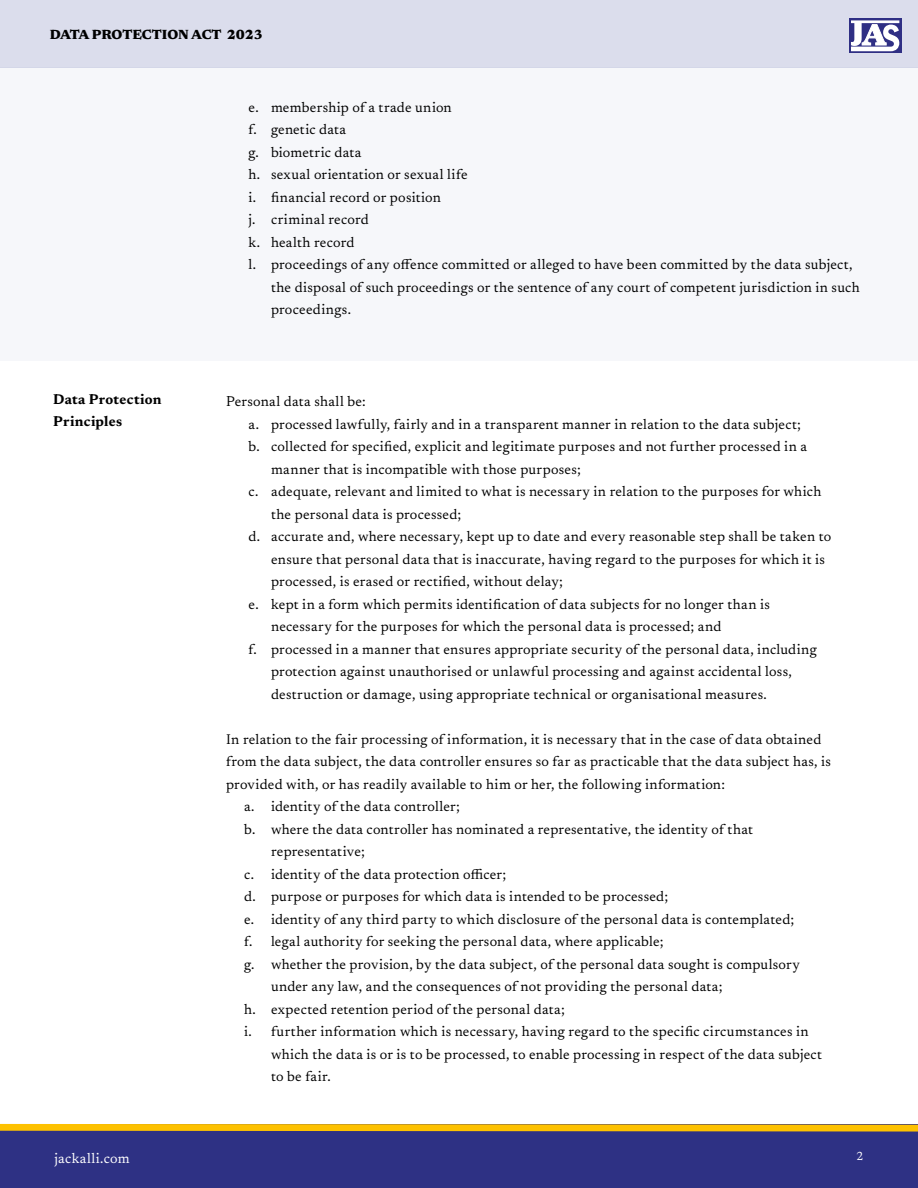
<style>
.page{position:relative;width:918px;height:1188px;background:#fff}
.page>*{position:absolute;margin:0;border:0;box-sizing:border-box;transform-origin:0 0}
.t1{font:14.25px "Newsreader 16 pt";letter-spacing:.02em;color:#000}
.t2{font:700 14.25px/22.5px "Newsreader 16 pt";letter-spacing:.02em;color:#000}
.t3{font:14.25px "Newsreader 16 pt";letter-spacing:.025em;color:#fff}
.t4{font:800 13.5px "Newsreader 16 pt";color:#000}
.t5{font:12px "Newsreader 16 pt";color:#fff}
</style>
<div class="page">
<div style="left:0;top:68px;width:918px;height:294px;background:#f6f7fa"></div>
<div style="left:0;top:1124px;width:918px;height:64px;background:#2e3184"></div>
<div style="left:0;top:0;width:918px;height:68px;background:#dbddec"></div>
<svg style="left:849px;top:19px;width:52px;height:34px"></svg>
<svg style="left:851px;top:20px;width:48px;height:31px"></svg>
<svg style="left:0;top:1124px;width:918px;height:8px;background:#ddab13"></svg>
<p class="t4" style="left:50px;top:25px;width:215px">DATA PROTECTION ACT 2023</p>
<p class="t1" style="left:249px;top:97px;width:205px">e. membership of a trade union</p>
<p class="t1" style="left:249px;top:119px;width:99px">f. genetic data</p>
<p class="t1" style="left:249px;top:142px;width:114px">g. biometric data</p>
<p class="t1" style="left:249px;top:164px;width:221px">h. sexual orientation or sexual life</p>
<p class="t1" style="left:249px;top:187px;width:194px">i. financial record or position</p>
<p class="t1" style="left:249px;top:209px;width:122px">j. criminal record</p>
<p class="t1" style="left:249px;top:232px;width:107px">k. health record</p>
<p class="t1" style="left:249px;top:254px;width:606px">l. proceedings of any offence committed or alleged to have been committed by the data subject,</p>
<p class="t1" style="left:271px;top:277px;width:590px">the disposal of such proceedings or the sentence of any court of competent jurisdiction in such</p>
<p class="t1" style="left:271px;top:299px;width:81px">proceedings.</p>
<p class="t2" style="left:53px;top:387px;width:110px">Data Protection<br>Principles</p>
<p class="t1" style="left:226px;top:391px;width:141px">Personal data shall be:</p>
<p class="t1" style="left:249px;top:414px;width:554px">a. processed lawfully, fairly and in a transparent manner in relation to the data subject;</p>
<p class="t1" style="left:249px;top:436px;width:560px">b. collected for specified, explicit and legitimate purposes and not further processed in a</p>
<p class="t1" style="left:271px;top:459px;width:311px">manner that is incompatible with those purposes;</p>
<p class="t1" style="left:249px;top:481px;width:574px">c. adequate, relevant and limited to what is necessary in relation to the purposes for which</p>
<p class="t1" style="left:271px;top:504px;width:192px">the personal data is processed;</p>
<p class="t1" style="left:249px;top:526px;width:584px">d. accurate and, where necessary, kept up to date and every reasonable step shall be taken to</p>
<p class="t1" style="left:271px;top:549px;width:555px">ensure that personal data that is inaccurate, having regard to the purposes for which it is</p>
<p class="t1" style="left:271px;top:571px;width:294px">processed, is erased or rectified, without delay;</p>
<p class="t1" style="left:249px;top:594px;width:523px">e. kept in a form which permits identification of data subjects for no longer than is</p>
<p class="t1" style="left:271px;top:616px;width:452px">necessary for the purposes for which the personal data is processed; and</p>
<p class="t1" style="left:249px;top:639px;width:570px">f. processed in a manner that ensures appropriate security of the personal data, including</p>
<p class="t1" style="left:271px;top:661px;width:522px">protection against unauthorised or unlawful processing and against accidental loss,</p>
<p class="t1" style="left:271px;top:684px;width:497px">destruction or damage, using appropriate technical or organisational measures.</p>
<p class="t1" style="left:226px;top:729px;width:597px">In relation to the fair processing of information, it is necessary that in the case of data obtained</p>
<p class="t1" style="left:226px;top:751px;width:606px">from the data subject, the data controller ensures so far as practicable that the data subject has, is</p>
<p class="t1" style="left:226px;top:774px;width:501px">provided with, or has readily available to him or her, the following information:</p>
<p class="t1" style="left:244px;top:796px;width:218px">a. identity of the data controller;</p>
<p class="t1" style="left:244px;top:819px;width:510px">b. where the data controller has nominated a representative, the identity of that</p>
<p class="t1" style="left:271px;top:841px;width:95px">representative;</p>
<p class="t1" style="left:244px;top:864px;width:264px">c. identity of the data protection officer;</p>
<p class="t1" style="left:244px;top:886px;width:426px">d. purpose or purposes for which data is intended to be processed;</p>
<p class="t1" style="left:244px;top:909px;width:552px">e. identity of any third party to which disclosure of the personal data is contemplated;</p>
<p class="t1" style="left:244px;top:931px;width:421px">f. legal authority for seeking the personal data, where applicable;</p>
<p class="t1" style="left:244px;top:954px;width:557px">g. whether the provision, by the data subject, of the personal data sought is compulsory</p>
<p class="t1" style="left:271px;top:976px;width:453px">under any law, and the consequences of not providing the personal data;</p>
<p class="t1" style="left:244px;top:999px;width:323px">h. expected retention period of the personal data;</p>
<p class="t1" style="left:244px;top:1021px;width:566px">i. further information which is necessary, having regard to the specific circumstances in</p>
<p class="t1" style="left:271px;top:1044px;width:553px">which the data is or is to be processed, to enable processing in respect of the data subject</p>
<p class="t1" style="left:271px;top:1066px;width:61px">to be fair.</p>
<p class="t3" style="left:55px;top:1148px;width:77px">jackalli.com</p>
<p class="t5" style="left:857px;top:1147px;width:8px">2</p>
</div>
